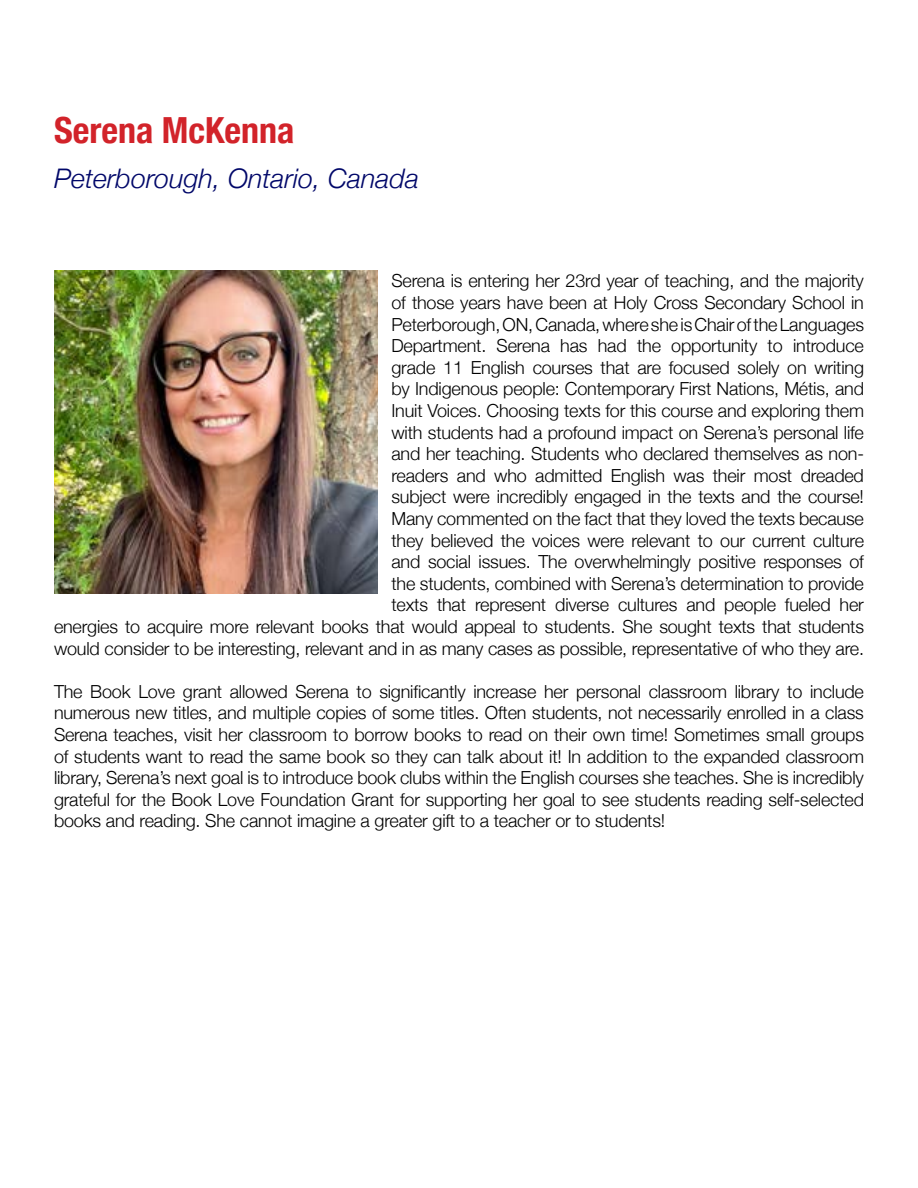
<style>
.page{position:relative;width:918px;height:1188px;background:#fff}
.page>*{position:absolute;margin:0;border:0;box-sizing:border-box;transform-origin:0 0}
.t1{font:700 condensed 36px "Helvetica Neue";color:#d2232a}
.t2{font:italic 300 27px "Helvetica Neue";color:#000769}
.t3{font:300 18px/21.6px "Helvetica Neue";letter-spacing:-.01em;color:#000;text-align:right}
</style>
<div class="page">
<img style="left:54px;top:270px;width:324px;height:324px">
<h1 class="t1" style="left:54px;top:100px;width:242px">Serena McKenna</h1>
<h2 class="t2" style="left:54px;top:157px;width:367px">Peterborough, Ontario, Canada</h2>
<p class="t3" style="left:54px;top:269px;width:812px">Serena is entering her 23rd year of teaching, and the majority<br>of those years have been at Holy Cross Secondary School in<br>Peterborough, ON, Canada, where she is Chair of the Languages<br>Department. Serena has had the opportunity to introduce<br>grade 11 English courses that are focused solely on writing<br>by Indigenous people: Contemporary First Nations, Métis, and<br>Inuit Voices. Choosing texts for this course and exploring them<br>with students had a profound impact on Serena’s personal life<br>and her teaching. Students who declared themselves as non-<br>readers and who admitted English was their most dreaded<br>subject were incredibly engaged in the texts and the course!<br>Many commented on the fact that they loved the texts because<br>they believed the voices were relevant to our current culture<br>and social issues. The overwhelmingly positive responses of<br>the students, combined with Serena’s determination to provide<br>texts that represent diverse cultures and people fueled her<br>energies to acquire more relevant books that would appeal to students. She sought texts that students would consider to be interesting, relevant and in as many cases as possible, representative of who they are.</p>
<p class="t3" style="left:54px;top:679px;width:812px;text-align:justify">The Book Love grant allowed Serena to significantly increase her personal classroom library to include numerous new titles, and multiple copies of some titles. Often students, not necessarily enrolled in a class Serena teaches, visit her classroom to borrow books to read on their own time! Sometimes small groups of students want to read the same book so they can talk about it! In addition to the expanded classroom library, Serena’s next goal is to introduce book clubs within the English courses she teaches. She is incredibly grateful for the Book Love Foundation Grant for supporting her goal to see students reading self-selected books and reading. She cannot imagine a greater gift to a teacher or to students!</p>
</div>
